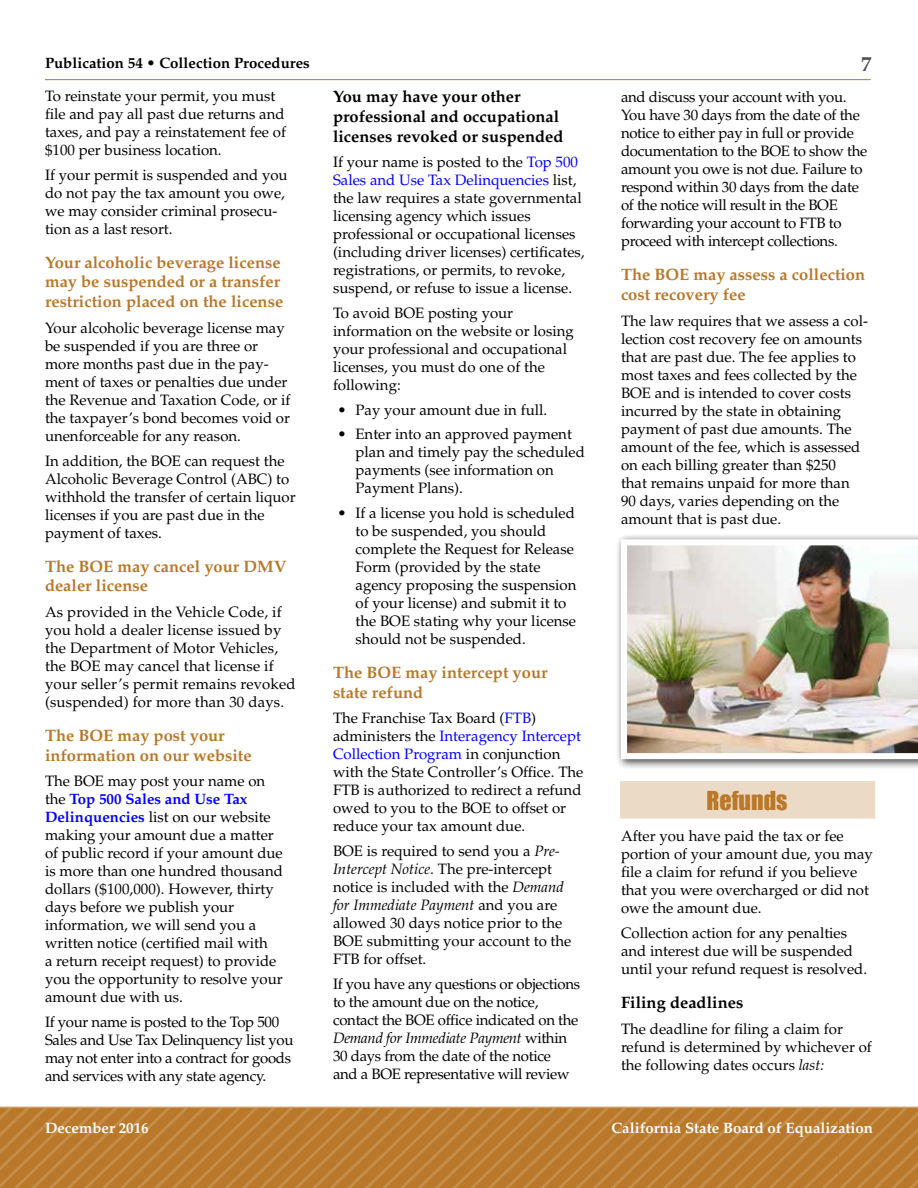
<style>
.page{position:relative;width:918px;height:1188px;background:#fff}
.page>*{position:absolute;margin:0;border:0;box-sizing:border-box;transform-origin:0 0}
.t1{font:24px "Impact";color:#b9782a}
.t2{font:700 21px "Palatino LT Std";color:#4d4d4f}
.Heading_2{font:700 16.5px/19.8px "Palatino LT Std";color:#b9782a}
.Heading_2-2{font:700 16.5px/19.8px "Palatino LT Std";color:#000}
.Body_Text{font:15px/18px "Palatino LT Std";color:#000}
.Body_Text-2{font:15px/18px "Palatino LT Std";letter-spacing:-.02em;color:#000}
.Par_Before_H__Indent{font:15px/18px "Palatino LT Std";color:#000}
.t3{font:700 15px "Palatino LT Std";color:#fff}
.t4{font:700 15px "Palatino LT Std";color:#000}
.Body_Text-3{font:15px "Palatino LT Std";color:#00f}
.s1{font-weight:700;color:#00f}
.s2{color:#00f}
.s3{color:#000}
.s4{font-style:italic}
</style>
<div class="page">
<hr style="left:0;top:1107px;width:918px;height:1px;background:#b9782a">
<svg style="left:824px;top:1108px;width:94px;height:80px;background:#bb7c31"></svg>
<svg style="left:785px;top:1108px;width:39px;height:80px;background:#bb7c31"></svg>
<svg style="left:206px;top:1108px;width:579px;height:80px;background:#bb7c31"></svg>
<svg style="left:0;top:1108px;width:206px;height:80px;background:#bb7c31"></svg>
<hr style="left:45px;top:79px;width:826px;height:1px;background:#b9782a">
<div style="left:615px;top:533px;width:303px;height:237px;background:#000;opacity:.75"></div>
<img style="left:618px;top:536px;width:300px;height:226px">
<div style="left:620px;top:781px;width:255px;height:38px;background:#ebdac5"></div>
<p class="t4" style="left:45px;top:54px;width:266px">Publication 54 • Collection Procedures</p>
<p class="t2" style="left:861px;top:52px;width:12px">7</p>
<p class="Body_Text" style="left:45px;top:87px;width:243px">To reinstate your permit, you must file and pay all past due returns and taxes, and pay a reinstatement fee of $100 per business location.</p>
<p class="Body_Text" style="left:45px;top:166px;width:244px">If your permit is suspended and you do not pay the tax amount you owe, we may consider criminal prosecu‑ tion as a last resort.</p>
<p class="Heading_2" style="left:45px;top:252px;width:240px">Your alcoholic beverage license may be suspended or a transfer restriction placed on the license</p>
<p class="Body_Text" style="left:45px;top:319px;width:247px">Your alcoholic beverage license may be suspended if you are three or more months past due in the pay‑ ment of taxes or penalties due under the Revenue and Taxation Code, or if the taxpayer’s bond becomes void or unenforceable for any reason.</p>
<p class="Body_Text" style="left:45px;top:452px;width:252px">In addition, the BOE can request the<br>Alcoholic Beverage Control (ABC) to withhold the transfer of certain liquor licenses if you are past due in the payment of taxes.</p>
<p class="Heading_2" style="left:45px;top:556px;width:243px">The BOE may cancel your DMV dealer license</p>
<p class="Body_Text" style="left:45px;top:603px;width:252px">As provided in the Vehicle Code, if you hold a dealer license issued by the Department of Motor Vehicles, the BOE may cancel that license if your seller’s permit remains revoked (suspended) for more than 30 days.</p>
<p class="Heading_2" style="left:45px;top:726px;width:208px">The BOE may post your information on our website</p>
<p class="Body_Text" style="left:45px;top:772px;width:222px">The BOE may post your name on the <span class="s1">Top 500 Sales and Use Tax</span></p>
<p class="Body_Text" style="left:45px;top:808px;width:239px"><span class="s1">Delinquencies</span> list on our website making your amount due a matter of public record if your amount due is more than one hundred thousand dollars ($100,000). However, thirty days before we publish your information, we will send you a written notice (certified mail with<br>a return receipt request) to provide you the opportunity to resolve your amount due with us.</p>
<p class="Body_Text-2" style="left:45px;top:1013px;width:250px">If your name is posted to the Top 500<br>Sales and Use Tax Delinquency list you may not enter into a contract for goods and services with any state agency.</p>
<p class="Heading_2-2" style="left:333px;top:87px;width:232px">You may have your other professional and occupational licenses revoked or suspended</p>
<p class="Body_Text" style="left:333px;top:153px;width:247px">If your name is posted to the <span class="s2">Top 500</span></p>
<p class="Body_Text" style="left:333px;top:171px;width:253px"><span class="s2">Sales and Use Tax Delinquencies</span> list, the law requires a state governmental licensing agency which issues professional or occupational licenses (including driver licenses) certificates, registrations, or permits, to revoke, suspend, or refuse to issue a license.</p>
<p class="Body_Text" style="left:333px;top:304px;width:242px">To avoid BOE posting your information on the website or losing your professional and occupational licenses, you must do one of the following:</p>
<p class="Body_Text" style="left:337px;top:401px;width:211px">• Pay your amount due in full.</p>
<p class="Body_Text" style="left:356px;top:425px;width:231px;text-indent:-18px">• Enter into an approved payment plan and timely pay the scheduled payments (see information on<br>Payment Plans).</p>
<p class="Body_Text" style="left:356px;top:504px;width:223px;text-indent:-18px">• If a license you hold is scheduled to be suspended, you should complete the Request for Release<br>Form (provided by the state agency proposing the suspension of your license) and submit it to the BOE stating why your license should not be suspended.</p>
<p class="Heading_2" style="left:333px;top:663px;width:216px">The BOE may intercept your state refund</p>
<p class="Body_Text" style="left:333px;top:710px;width:205px">The Franchise Tax Board (<span class="s2">FTB</span>)</p>
<p class="Body_Text-3" style="left:333px;top:728px;width:249px"><span class="s3">administers the</span> Interagency Intercept</p>
<p class="Body_Text" style="left:333px;top:746px;width:252px"><span class="s2">Collection Program</span> in conjunction with the State Controller’s Office. The FTB is authorized to redirect a refund owed to you to the BOE to offset or reduce your tax amount due.</p>
<p class="Body_Text" style="left:333px;top:842px;width:228px">BOE is required to send you a <span class="s4">Pre-</span></p>
<p class="Body_Text" style="left:333px;top:860px;width:240px"><span class="s4">Intercept Notice.</span> The pre-intercept notice is included with the <span class="s4">Demand for Immediate Payment</span> and you are allowed 30 days notice prior to the<br>BOE submitting your account to the<br>FTB for offset.</p>
<p class="Body_Text-2" style="left:333px;top:975px;width:249px">If you have any questions or objections to the amount due on the notice, contact the BOE office indicated on the <span class="s4">Demand for Immediate Payment</span> within 30 days from the date of the notice<br>and a BOE representative will review</p>
<p class="Body_Text-2" style="left:621px;top:89px;width:248px">and discuss your account with you.<br>You have 30 days from the date of the notice to either pay in full or provide documentation to the BOE to show the amount you owe is not due. Failure to respond within 30 days from the date of the notice will result in the BOE forwarding your account to FTB to proceed with intercept collections.</p>
<p class="Heading_2" style="left:621px;top:265px;width:246px">The BOE may assess a collection cost recovery fee</p>
<p class="Body_Text" style="left:621px;top:312px;width:249px">The law requires that we assess a col‑ lection cost recovery fee on amounts that are past due. The fee applies to most taxes and fees collected by the BOE and is intended to cover costs incurred by the state in obtaining payment of past due amounts. The amount of the fee, which is assessed on each billing greater than $250<br>that remains unpaid for more than 90 days, varies depending on the amount that is past due.</p>
<h3 class="t1" style="left:707px;top:782px;width:82px">Refunds</h3>
<p class="Body_Text" style="left:621px;top:828px;width:253px">After you have paid the tax or fee portion of your amount due, you may file a claim for refund if you believe that you were overcharged or did not owe the amount due.</p>
<p class="Body_Text" style="left:621px;top:924px;width:248px">Collection action for any penalties and interest due will be suspended until your refund request is resolved.</p>
<p class="Heading_2-2" style="left:621px;top:993px;width:124px">Filing deadlines</p>
<p class="Par_Before_H__Indent" style="left:621px;top:1020px;width:252px">The deadline for filing a claim for refund is determined by whichever of the following dates occurs <span class="s4">last:</span></p>
<p class="t3" style="left:45px;top:1119px;width:105px">December 2016</p>
<p class="t3" style="left:611px;top:1119px;width:263px">California State Board of Equalization</p>
</div>
